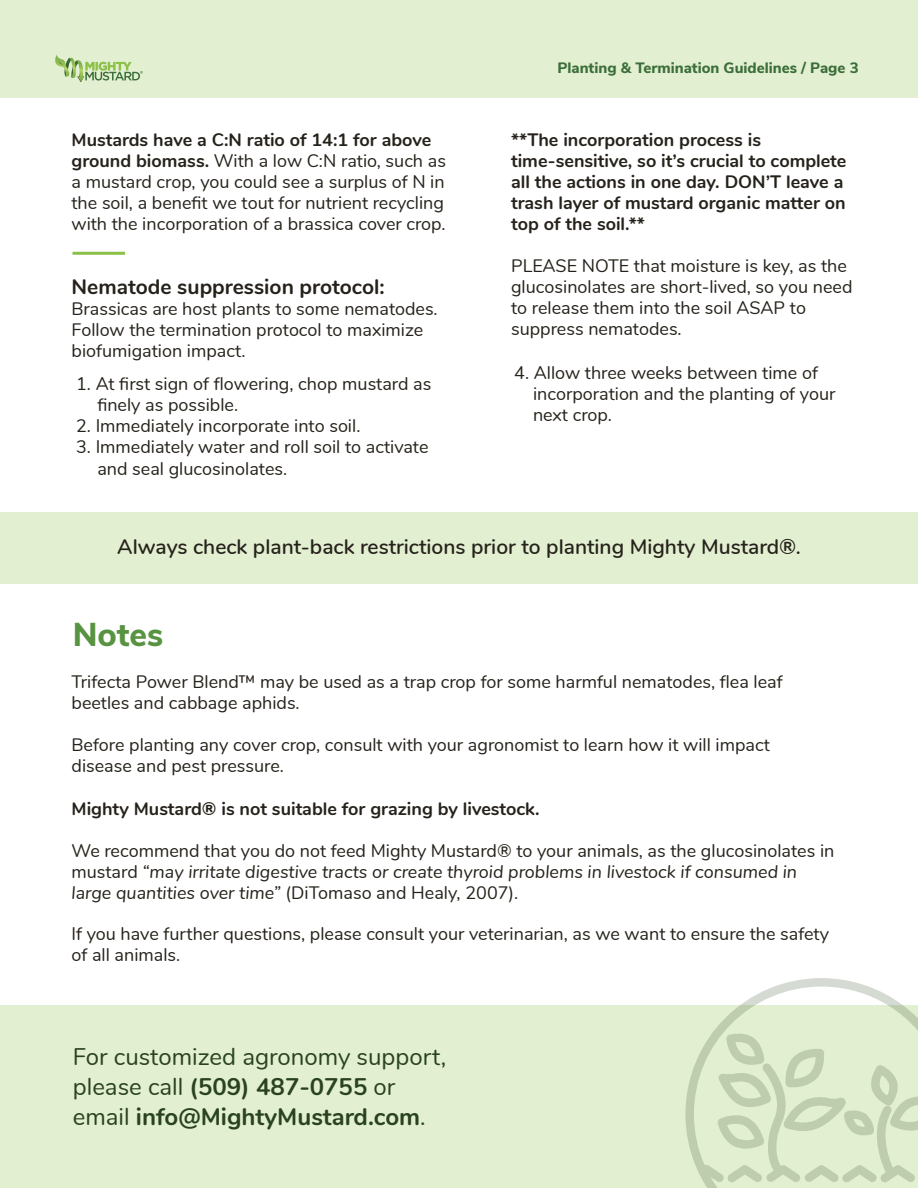
<style>
.page{position:relative;width:918px;height:1188px;background:#fff}
.page>*{position:absolute;margin:0;border:0;box-sizing:border-box;transform-origin:0 0}
.t1{font:800 33px "Nunito Sans";color:#589341}
.t2{font:24px/30px "Nunito";color:#2a431f}
.t3{font:600 21px "Nunito";color:#26221b}
.t4{font:700 21px "Nunito";color:#26221b}
.t5{font:18px/21px "Nunito";color:#26221b}
.t6{font:700 18px/21px "Nunito";color:#26221b}
.t7{font:800 15px "Nunito Sans";color:#3b6e39}
.s1{font-weight:700}
.s2{font-style:italic}
</style>
<div class="page">
<div style="left:0;top:1005px;width:918px;height:183px;background:#e2efd1"></div>
<div style="left:0;top:512px;width:918px;height:72px;background:#e2efd1"></div>
<svg style="left:685px;top:978px;width:233px;height:210px"></svg>
<svg style="left:702px;top:1031px;width:216px;height:152px"></svg>
<div style="left:0;top:0;width:918px;height:98px;background:#e2efd1"></div>
<svg style="left:55px;top:55px;width:88px;height:27px"></svg>
<hr style="left:73px;top:252px;width:52px;height:3px;background:#8cc148">
<p class="t5" style="left:72px;top:128px;width:376px"><span class="s1">Mustards have a C:N ratio of 14:1 for above ground biomass.</span> With a low C:N ratio, such as a mustard crop, you could see a surplus of N in the soil, a benefit we tout for nutrient recycling with the incorporation of a brassica cover crop.</p>
<p class="t4" style="left:72px;top:271px;width:315px">Nematode suppression protocol:</p>
<p class="t5" style="left:72px;top:297px;width:368px">Brassicas are host plants to some nematodes.<br>Follow the termination protocol to maximize biofumigation impact.</p>
<p class="t5" style="left:97px;top:373px;width:335px;text-indent:-21px">1. At first sign of flowering, chop mustard as finely as possible.</p>
<p class="t5" style="left:76px;top:415px;width:286px">2. Immediately incorporate into soil.</p>
<p class="t5" style="left:97px;top:436px;width:333px;text-indent:-21px">3. Immediately water and roll soil to activate and seal glucosinolates.</p>
<p class="t7" style="left:558px;top:56px;width:303px">Planting &amp; Termination Guidelines / Page 3</p>
<p class="t6" style="left:511px;top:128px;width:337px">**The incorporation process is time-sensitive, so it’s crucial to complete all the actions in one day. DON’T leave a trash layer of mustard organic matter on top of the soil.**</p>
<p class="t5" style="left:511px;top:254px;width:343px">PLEASE NOTE that moisture is key, as the glucosinolates are short-lived, so you need to release them into the soil ASAP to suppress nematodes.</p>
<p class="t5" style="left:533px;top:361px;width:304px;text-indent:-19px">4. Allow three weeks between time of incorporation and the planting of your next crop.</p>
<p class="t3" style="left:117px;top:532px;width:685px">Always check plant-back restrictions prior to planting Mighty Mustard®.</p>
<h1 class="t1" style="left:73px;top:610px;width:92px">Notes</h1>
<p class="t5" style="left:72px;top:670px;width:713px">Trifecta Power Blend™ may be used as a trap crop for some harmful nematodes, flea leaf beetles and cabbage aphids.</p>
<p class="t5" style="left:72px;top:733px;width:700px">Before planting any cover crop, consult with your agronomist to learn how it will impact disease and pest pressure.</p>
<p class="t6" style="left:72px;top:797px;width:470px">Mighty Mustard® is not suitable for grazing by livestock.</p>
<p class="t5" style="left:72px;top:839px;width:764px">We recommend that you do not feed Mighty Mustard® to your animals, as the glucosinolates in mustard <span class="s2">“may irritate digestive tracts or create thyroid problems in livestock if consumed in large quantities over time”</span> (DiTomaso and Healy, 2007).</p>
<p class="t5" style="left:72px;top:923px;width:759px">If you have further questions, please consult your veterinarian, as we want to ensure the safety of all animals.</p>
<h2 class="t2" style="left:73px;top:1040px;width:375px">For customized agronomy support, please call <span class="s1">(509) 487-0755</span> or email <span class="s1">info@MightyMustard.com</span>.</h2>
</div>
